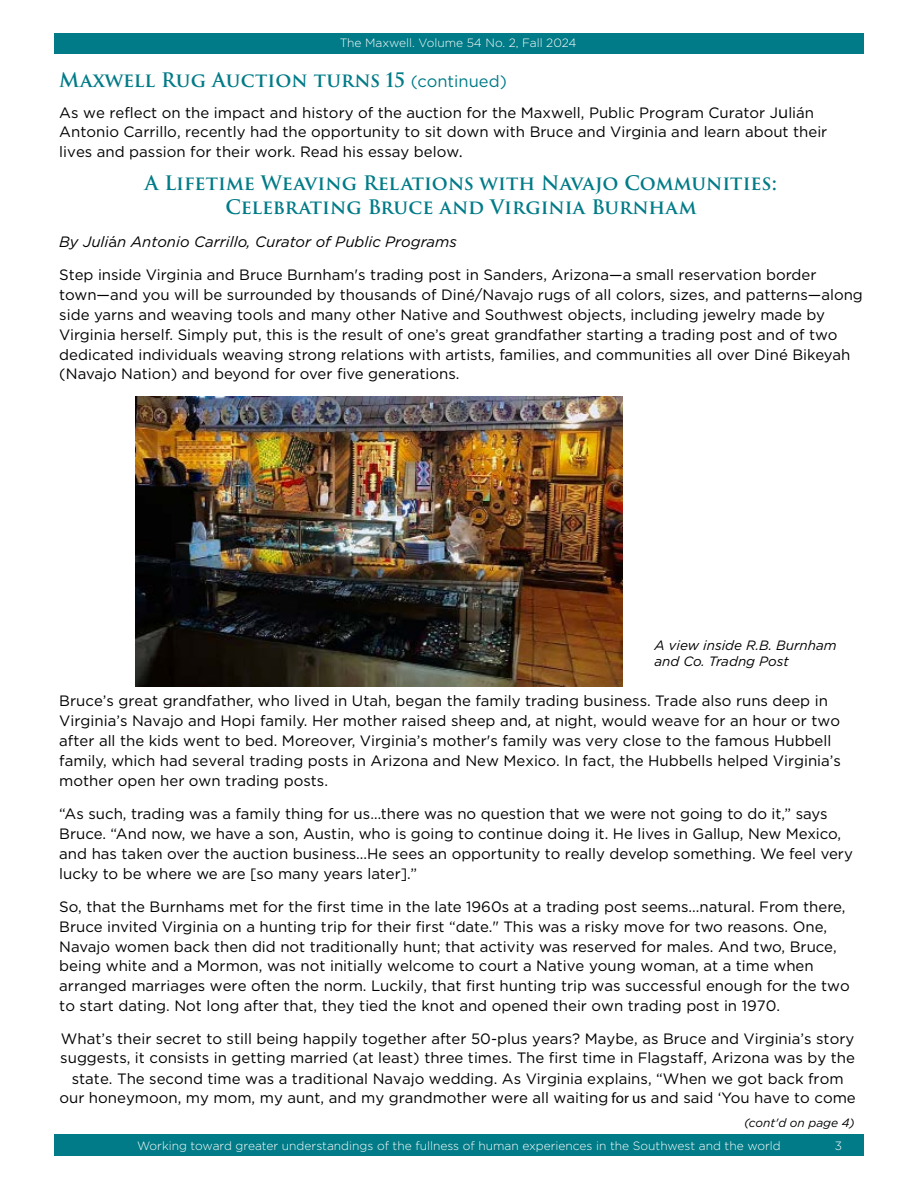
<style>
.page{position:relative;width:918px;height:1188px;background:#fff}
.page>*{position:absolute;margin:0;border:0;box-sizing:border-box;transform-origin:0 0}
.t1{font:600 19.5px/24px "Trajan Pro 3";color:#007b87;text-align:center}
.t2{font:15px/19.8px "Gotham";color:#000}
.t3{font:italic 15px "Gotham";color:#000}
.t4{font:italic 13.5px/16.2px "Gotham";color:#000}
.t5{font:300 12px "Gotham";color:#fff}
.t6{font:italic 12px "Gotham";color:#000}
.s1{font-family:"Gotham";font-weight:400;font-size:16.5px}
.s2{font-size:16.5px}
.s3{font-family:"Myriad Pro"}
.s4{font-style:normal}
</style>
<div class="page">
<div style="left:54px;top:33px;width:810px;height:21px;background:#007b87"></div>
<div style="left:54px;top:1134px;width:810px;height:22px;background:#007b87"></div>
<img style="left:136px;top:396px;width:486px;height:290px">
<p class="t5" style="left:340px;top:35px;width:238px">The Maxwell. Volume 54 No. 2, Fall 2024</p>
<h1 class="t1" style="left:59px;top:68px;width:449px">Maxwell Rug Auction turns 15 <span class="s1">(continued)</span></h1>
<p class="t2" style="left:59px;top:103px;width:770px;line-height:19px">As we reflect on the impact and history of the auction for the Maxwell, Public Program Curator J<span class="s2">u</span>lián<br>Antonio Carrillo, recently had the opportunity to sit down with Bruce and Virg<span class="s3">i</span>nia and learn about their lives and passion for their work. Read his essay below<span class="s3">.</span></p>
<h1 class="t1" style="left:145px;top:172px;width:634px">A Lifetime Weaving Relations with Navajo Communities:<br>Celebrating Bruce and Virginia Burnham</h1>
<p class="t3" style="left:59px;top:233px;width:399px">By Juli<span class="s4">á</span>n Antonio Carrillo, Curator of Public Programs</p>
<p class="t2" style="left:59px;top:265px;width:805px">Step inside Virginia and Bruce Burnham's trading post in Sanders, Arizona—a small reservation border town—and you will be surrounded by thousands of Diné/Navajo rugs of all colors, sizes, and patterns—along side yarns and weaving tools and many other Native and Southwest objects, including jewelry made by Virginia herself. Simply put, this is the result of one’s great grandfather starting a trading post and of two dedicated individuals weaving strong relations with artists, families, and communities all over Diné Bikeyah (Navajo Nation) and beyond for over five generations.</p>
<p class="t4" style="left:654px;top:637px;width:184px">A view inside R.B. Burnham and Co. Tradng Post</p>
<p class="t2" style="left:59px;top:691px;width:782px;line-height:19px">Bruce’s great grandfather, who lived in Utah, began the family trading business. Trade also runs deep in<br>Virginia’s Navajo and Hopi family. Her mother raised sheep and<span class="s3">,</span> at night, would weave for an hour or two</p>
<p class="t2" style="left:59px;top:731px;width:783px">after all the kids went to bed. Moreover, Virginia’s mother's family was very close to the famous Hubbell family, which had several trading posts in Arizona and New Mexico. In fact, the Hubbells helped Virginia’s mother open her own trading posts.</p>
<p class="t2" style="left:59px;top:803px;width:795px">“As such, trading was a family thing for us…there was no question that we were not going to do it,” says Bruce. “And now, we have a son, Austin, who is going to continue doing it. He lives in Gallup, New Mexico, and has taken over the auction business...He sees an opportunity to really develop something. We feel very lucky to be where we are [so many years later].”</p>
<p class="t2" style="left:59px;top:896px;width:792px">So, that the Burnhams met for the first time in the late 1960s at a trading post seems...natural. From there, Bruce invited Virginia on a hunting trip for their first “date." This was a risky move for two reasons. One, Navajo women back then did not traditionally hunt; that activity was reserved for males. And two, Bruce, being white and a Mormon, was not initially welcome to court a Native young woman, at a time when arranged marriages were often the norm. Luckily, that first hunting trip was successful enough for the two to start dating. Not long after that, they tied the knot and opened their own trading post in 1970.</p>
<p class="t2" style="left:60px;top:1029px;width:796px;line-height:19.2px">What’s their secret to still being happily together after 50-plus years? Maybe, as Bruce and Virginia’s story suggests, it consists in getting married (at least) three times. The first time in Flagstaff, Arizona was by the</p>
<p class="t2" style="left:59px;top:1069px;width:798px;line-height:19.2px;text-align:center">state. The second time was a traditional Navajo wedding. As Virginia explains, “When we got back from our honeymoon, my mom, my aunt, and my grandmother were all waiting <span class="s3">for us</span> and said ‘You have to come</p>
<p class="t6" style="left:744px;top:1115px;width:112px">(cont'd on page 4)</p>
<p class="t5" style="left:137px;top:1138px;width:645px">Working toward greater understandings of the fullness of human experiences in the Southwest and the world</p>
<p class="t5" style="left:835px;top:1139px;width:9px">3</p>
</div>
